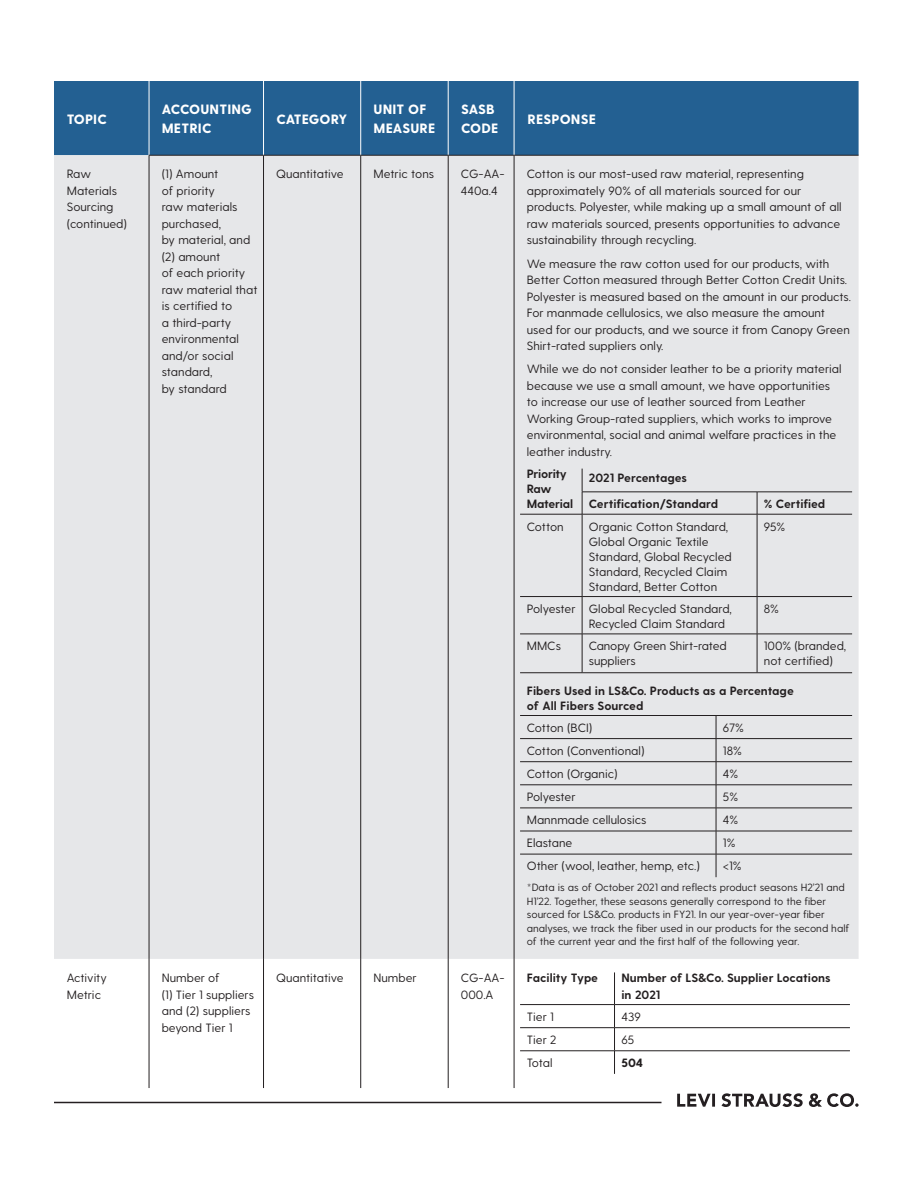
<style>
.page{position:relative;width:918px;height:1188px;background:#fff}
.page>*{position:absolute;margin:0;border:0;box-sizing:border-box;transform-origin:0 0}
.t1{font:800 13.5px/19.5px "Greycliff CF";letter-spacing:.01em;color:#fff}
.t2{font:800 13.5px "Greycliff CF";letter-spacing:-.01em;color:#fff}
.t3{font:12px/16.5px "Greycliff CF";color:#231f20}
.t4{font:700 12px/15px "Greycliff CF";color:#231f20}
.t5{font:700 12px/15px "Greycliff CF";letter-spacing:-.02em;color:#231f20}
.t6{font:800 12px "Greycliff CF";color:#231f20}
.t7{font:10.5px/13.5px "Greycliff CF";color:#231f20}
</style>
<div class="page">
<svg style="left:677px;top:1093px;width:182px;height:14px"></svg>
<hr style="left:54px;top:1102px;width:608px;height:1px;background:#241f21">
<div style="left:54px;top:81px;width:805px;height:74px;background:#236092"></div>
<div style="left:54px;top:155px;width:805px;height:804px;background:#e6e7e9"></div>
<svg style="left:148px;top:959px;width:702px;height:129px"></svg>
<hr style="left:149px;top:81px;width:1px;height:74px;background:#fff">
<hr style="left:263px;top:81px;width:1px;height:74px;background:#fff">
<hr style="left:360px;top:81px;width:1px;height:74px;background:#fff">
<hr style="left:448px;top:81px;width:1px;height:74px;background:#fff">
<hr style="left:514px;top:81px;width:1px;height:74px;background:#fff">
<hr style="left:149px;top:155px;width:1px;height:804px;background:#231f20">
<hr style="left:263px;top:155px;width:1px;height:804px;background:#231f20">
<hr style="left:360px;top:155px;width:1px;height:804px;background:#231f20">
<hr style="left:448px;top:155px;width:1px;height:804px;background:#231f20">
<hr style="left:514px;top:155px;width:1px;height:804px;background:#231f20">
<hr style="left:149px;top:959px;width:1px;height:129px;background:#231f20">
<hr style="left:263px;top:959px;width:1px;height:129px;background:#231f20">
<hr style="left:360px;top:959px;width:1px;height:129px;background:#231f20">
<hr style="left:448px;top:959px;width:1px;height:129px;background:#231f20">
<hr style="left:514px;top:959px;width:1px;height:129px;background:#231f20">
<hr style="left:149px;top:155px;width:115px;height:1px;background:#231f20">
<hr style="left:264px;top:155px;width:97px;height:1px;background:#231f20">
<hr style="left:361px;top:155px;width:87px;height:1px;background:#231f20">
<hr style="left:448px;top:155px;width:66px;height:1px;background:#231f20">
<hr style="left:514px;top:155px;width:345px;height:1px;background:#231f20">
<hr style="left:582px;top:492px;width:175px;height:1px;background:#231f20">
<svg style="left:582px;top:469px;width:1px;height:45px"></svg>
<hr style="left:757px;top:492px;width:95px;height:1px;background:#231f20">
<svg style="left:757px;top:492px;width:1px;height:22px"></svg>
<hr style="left:582px;top:514px;width:1px;height:82px;background:#231f20">
<hr style="left:757px;top:514px;width:1px;height:82px;background:#231f20">
<hr style="left:520px;top:596px;width:62px;height:1px;background:#231f20">
<hr style="left:582px;top:596px;width:175px;height:1px;background:#231f20">
<hr style="left:582px;top:597px;width:1px;height:37px;background:#231f20">
<hr style="left:757px;top:596px;width:95px;height:1px;background:#231f20">
<hr style="left:757px;top:597px;width:1px;height:37px;background:#231f20">
<hr style="left:520px;top:634px;width:62px;height:1px;background:#231f20">
<hr style="left:582px;top:634px;width:175px;height:1px;background:#231f20">
<hr style="left:582px;top:634px;width:1px;height:39px;background:#231f20">
<hr style="left:757px;top:634px;width:95px;height:1px;background:#231f20">
<hr style="left:757px;top:634px;width:1px;height:39px;background:#231f20">
<hr style="left:520px;top:672px;width:62px;height:1px;background:#231f20">
<hr style="left:582px;top:672px;width:175px;height:1px;background:#231f20">
<hr style="left:757px;top:672px;width:95px;height:1px;background:#231f20">
<hr style="left:520px;top:514px;width:62px;height:1px;background:#231f20">
<hr style="left:582px;top:514px;width:175px;height:1px;background:#231f20">
<hr style="left:757px;top:514px;width:95px;height:1px;background:#231f20">
<hr style="left:520px;top:785px;width:196px;height:1px;background:#231f20">
<hr style="left:716px;top:785px;width:136px;height:1px;background:#231f20">
<hr style="left:520px;top:808px;width:196px;height:1px;background:#231f20">
<hr style="left:716px;top:808px;width:136px;height:1px;background:#231f20">
<hr style="left:520px;top:831px;width:196px;height:1px;background:#231f20">
<hr style="left:716px;top:831px;width:136px;height:1px;background:#231f20">
<hr style="left:520px;top:854px;width:196px;height:1px;background:#231f20">
<hr style="left:716px;top:854px;width:136px;height:1px;background:#231f20">
<hr style="left:520px;top:715px;width:196px;height:1px;background:#231f20">
<hr style="left:716px;top:715px;width:136px;height:1px;background:#231f20">
<hr style="left:520px;top:738px;width:196px;height:1px;background:#231f20">
<hr style="left:716px;top:738px;width:136px;height:1px;background:#231f20">
<svg style="left:716px;top:716px;width:1px;height:161px"></svg>
<hr style="left:520px;top:761px;width:196px;height:1px;background:#231f20">
<hr style="left:716px;top:761px;width:136px;height:1px;background:#231f20">
<hr style="left:614px;top:972px;width:1px;height:32px;background:#231f20">
<hr style="left:520px;top:1004px;width:95px;height:1px;background:#231f20">
<hr style="left:615px;top:1004px;width:235px;height:1px;background:#231f20">
<hr style="left:520px;top:1027px;width:95px;height:1px;background:#231f20">
<hr style="left:615px;top:1027px;width:235px;height:1px;background:#231f20">
<hr style="left:520px;top:1051px;width:95px;height:1px;background:#231f20">
<hr style="left:615px;top:1051px;width:235px;height:1px;background:#231f20">
<svg style="left:614px;top:1005px;width:1px;height:69px"></svg>
<p class="t1" style="left:67px;top:110px;width:42px">TOPIC</p>
<p class="t1" style="left:162px;top:100px;width:91px">ACCOUNTING<br>METRIC</p>
<p class="t2" style="left:276px;top:111px;width:73px">CATEGORY</p>
<p class="t1" style="left:374px;top:100px;width:63px">UNIT OF<br>MEASURE</p>
<p class="t1" style="left:461px;top:100px;width:39px">SASB<br>CODE</p>
<p class="t1" style="left:528px;top:110px;width:70px">RESPONSE</p>
<p class="t3" style="left:67px;top:166px;width:62px">Raw<br>Materials<br>Sourcing (continued)</p>
<p class="t3" style="left:162px;top:166px;width:97px">(1) Amount<br>of priority<br>raw materials purchased,<br>by material, and (2) amount<br>of each priority raw material that is certified to<br>a third-party environmental and/or social standard,<br>by standard</p>
<p class="t3" style="left:276px;top:166px;width:69px">Quantitative</p>
<p class="t3" style="left:373px;top:166px;width:62px">Metric tons</p>
<p class="t3" style="left:461px;top:166px;width:45px">CG-AA-<br>440a.4</p>
<p class="t3" style="left:527px;top:166px;width:316px">Cotton is our most-used raw material, representing approximately 90% of all materials sourced for our products. Polyester, while making up a small amount of all raw materials sourced, presents opportunities to advance sustainability through recycling.</p>
<p class="t3" style="left:527px;top:255px;width:326px">We measure the raw cotton used for our products, with Better Cotton measured through Better Cotton Credit Units.<br>Polyester is measured based on the amount in our products.<br>For manmade cellulosics, we also measure the amount used for our products, and we source it from Canopy Green Shirt-rated suppliers only.</p>
<p class="t3" style="left:527px;top:361px;width:316px">While we do not consider leather to be a priority material because we use a small amount, we have opportunities to increase our use of leather sourced from Leather Working Group-rated suppliers, which works to improve environmental, social and animal welfare practices in the leather industry.</p>
<p class="t5" style="left:527px;top:467px;width:48px">Priority<br>Raw<br>Material</p>
<p class="t4" style="left:589px;top:471px;width:100px">2021 Percentages</p>
<p class="t4" style="left:589px;top:497px;width:131px">Certification/Standard</p>
<p class="t4" style="left:764px;top:497px;width:63px">% Certified</p>
<p class="t3" style="left:527px;top:518px;width:38px">Cotton</p>
<p class="t3" style="left:589px;top:519px;width:144px;line-height:15px">Organic Cotton Standard,<br>Global Organic Textile<br>Standard, Global Recycled<br>Standard, Recycled Claim<br>Standard, Better Cotton</p>
<p class="t3" style="left:764px;top:518px;width:23px">95%</p>
<p class="t3" style="left:527px;top:601px;width:50px">Polyester</p>
<p class="t3" style="left:589px;top:601px;width:145px;line-height:15px">Global Recycled Standard,<br>Recycled Claim Standard</p>
<p class="t3" style="left:764px;top:601px;width:17px">8%</p>
<p class="t3" style="left:527px;top:638px;width:36px">MMCs</p>
<p class="t3" style="left:589px;top:639px;width:139px;line-height:15px">Canopy Green Shirt-rated suppliers</p>
<p class="t3" style="left:764px;top:639px;width:84px;line-height:15px">100% (branded, not certified)</p>
<p class="t4" style="left:527px;top:684px;width:269px">Fibers Used in LS&amp;Co. Products as a Percentage of All Fibers Sourced</p>
<p class="t3" style="left:527px;top:720px;width:67px">Cotton (BCI)</p>
<p class="t3" style="left:723px;top:720px;width:22px">67%</p>
<p class="t3" style="left:527px;top:743px;width:119px">Cotton (Conventional)</p>
<p class="t3" style="left:723px;top:743px;width:20px">18%</p>
<p class="t3" style="left:527px;top:766px;width:92px">Cotton (Organic)</p>
<p class="t3" style="left:723px;top:766px;width:17px">4%</p>
<p class="t3" style="left:527px;top:789px;width:50px">Polyester</p>
<p class="t3" style="left:723px;top:789px;width:17px">5%</p>
<p class="t3" style="left:527px;top:812px;width:121px">Mannmade cellulosics</p>
<p class="t3" style="left:723px;top:812px;width:17px">4%</p>
<p class="t3" style="left:527px;top:835px;width:47px">Elastane</p>
<p class="t3" style="left:723px;top:835px;width:14px">1%</p>
<p class="t3" style="left:527px;top:858px;width:175px">Other (wool, leather, hemp, etc.)</p>
<p class="t3" style="left:723px;top:858px;width:20px">&lt;1%</p>
<p class="t7" style="left:527px;top:881px;width:324px">*Data is as of October 2021 and reflects product seasons H2’21 and H1’22. Together, these seasons generally correspond to the fiber sourced for LS&amp;Co. products in FY21. In our year-over-year fiber analyses, we track the fiber used in our products for the second half of the current year and the first half of the following year.</p>
<p class="t3" style="left:67px;top:970px;width:42px">Activity<br>Metric</p>
<p class="t3" style="left:162px;top:970px;width:94px">Number of<br>(1) Tier 1 suppliers and (2) suppliers beyond Tier 1</p>
<p class="t3" style="left:276px;top:970px;width:69px">Quantitative</p>
<p class="t3" style="left:373px;top:970px;width:45px">Number</p>
<p class="t3" style="left:461px;top:970px;width:45px">CG-AA-<br>000.A</p>
<p class="t4" style="left:527px;top:971px;width:73px">Facility Type</p>
<p class="t4" style="left:621px;top:970px;width:211px;line-height:16.5px">Number of LS&amp;Co. Supplier Locations in 2021</p>
<p class="t3" style="left:527px;top:1009px;width:28px">Tier 1</p>
<p class="t3" style="left:621px;top:1009px;width:21px">439</p>
<p class="t3" style="left:527px;top:1032px;width:31px">Tier 2</p>
<p class="t3" style="left:621px;top:1032px;width:14px">65</p>
<p class="t3" style="left:527px;top:1055px;width:27px">Total</p>
<p class="t6" style="left:621px;top:1056px;width:23px">504</p>
</div>
